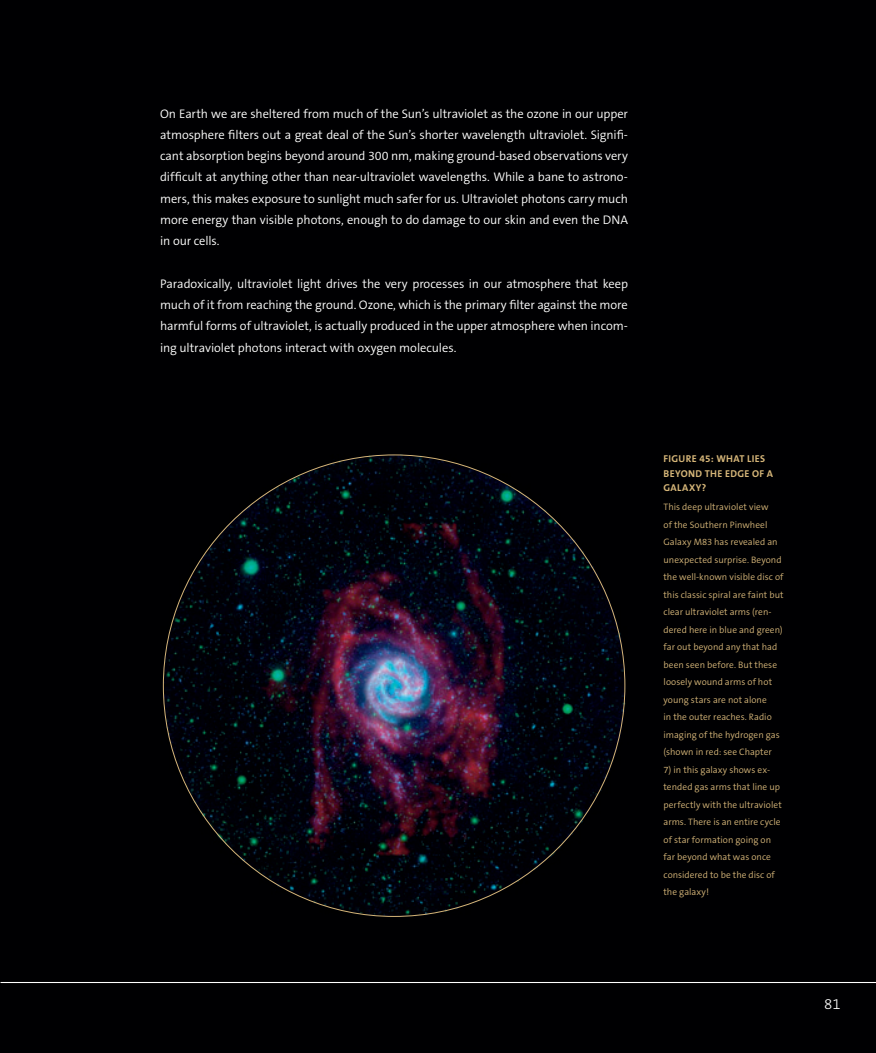
<style>
.page{position:relative;width:876px;height:1053px;background:#fff}
.page>*{position:absolute;margin:0;border:0;box-sizing:border-box;transform-origin:0 0}
.t1{font:300 15px "The Sans B3";color:#fff}
.t2{font:300 12.5px/21.2px "The Sans B4";letter-spacing:-.005em;color:#fff;text-align:justify}
.t3{font:700 10px "The Sans B7";letter-spacing:.035em;color:#d6b679}
.t4{font:300 9.38px/17.5px "The Sans B4";letter-spacing:.005em;color:#d6b679}
</style>
<div class="page">
<hr style="left:0;top:0;width:1px;height:1053px;background:#f2f3f4">
<div style="left:1px;top:0;width:875px;height:1053px;background:#000002"></div>
<img style="left:162px;top:455px;width:464px;height:461px">
<hr style="left:1px;top:982px;width:875px;height:1px;background:#fff">
<p class="t2" style="left:160px;top:103px;width:469px">On Earth we are sheltered from much of the Sun’s ultraviolet as the ozone in our upper atmosphere filters out a great deal of the Sun’s shorter wavelength ultraviolet. Signifi&shy;cant absorption begins beyond around 300 nm, making ground-based observations very difficult at anything other than near-ultraviolet wavelengths. While a bane to astrono&shy;mers, this makes exposure to sunlight much safer for us. Ultraviolet photons carry much more energy than visible photons, enough to do damage to our skin and even the DNA in our cells.</p>
<p class="t2" style="left:160px;top:273px;width:469px">Paradoxically, ultraviolet light drives the very processes in our atmosphere that keep much of it from reaching the ground. Ozone, which is the primary filter against the more harmful forms of ultraviolet, is actually produced in the upper atmosphere when incom&shy;ing ultraviolet photons interact with oxygen molecules.</p>
<p class="t3" style="left:663px;top:453px;width:22px">FIGURE</p>
<p class="t3" style="left:699px;top:453px;width:25px">45: WHAT</p>
<p class="t3" style="left:747px;top:453px;width:6px">LIES</p>
<p class="t3" style="left:663px;top:468px;width:48px">BEYOND THE</p>
<p class="t3" style="left:725px;top:468px;width:49px">EDGE OF A</p>
<p class="t3" style="left:663px;top:482px;width:15px">GALAX</p>
<p class="t3" style="left:696px;top:482px;width:12px">Y?</p>
<p class="t4" style="left:663px;top:498px;width:122px">This deep ultraviolet view<br>of the Southern Pinwheel<br>Galaxy M83 has revealed an unexpected surprise. Beyond the well-known visible disc of this classic spiral are faint but clear ultraviolet arms (ren&shy;dered here in blue and green) far out beyond any that had been seen before. But these loosely wound arms of hot young stars are not alone<br>in the outer reaches. Radio imaging of the hydrogen gas (shown in red: see Chapter</p>
<p class="t4" style="left:663px;top:761px;width:120px">7) in this galaxy shows ex&shy;tended gas arms that line up perfectly with the ultraviolet arms. There is an entire cycle of star formation going on far beyond what was once considered to be the disc of the galaxy!</p>
<p class="t1" style="left:824px;top:995px;width:18px">81</p>
</div>
